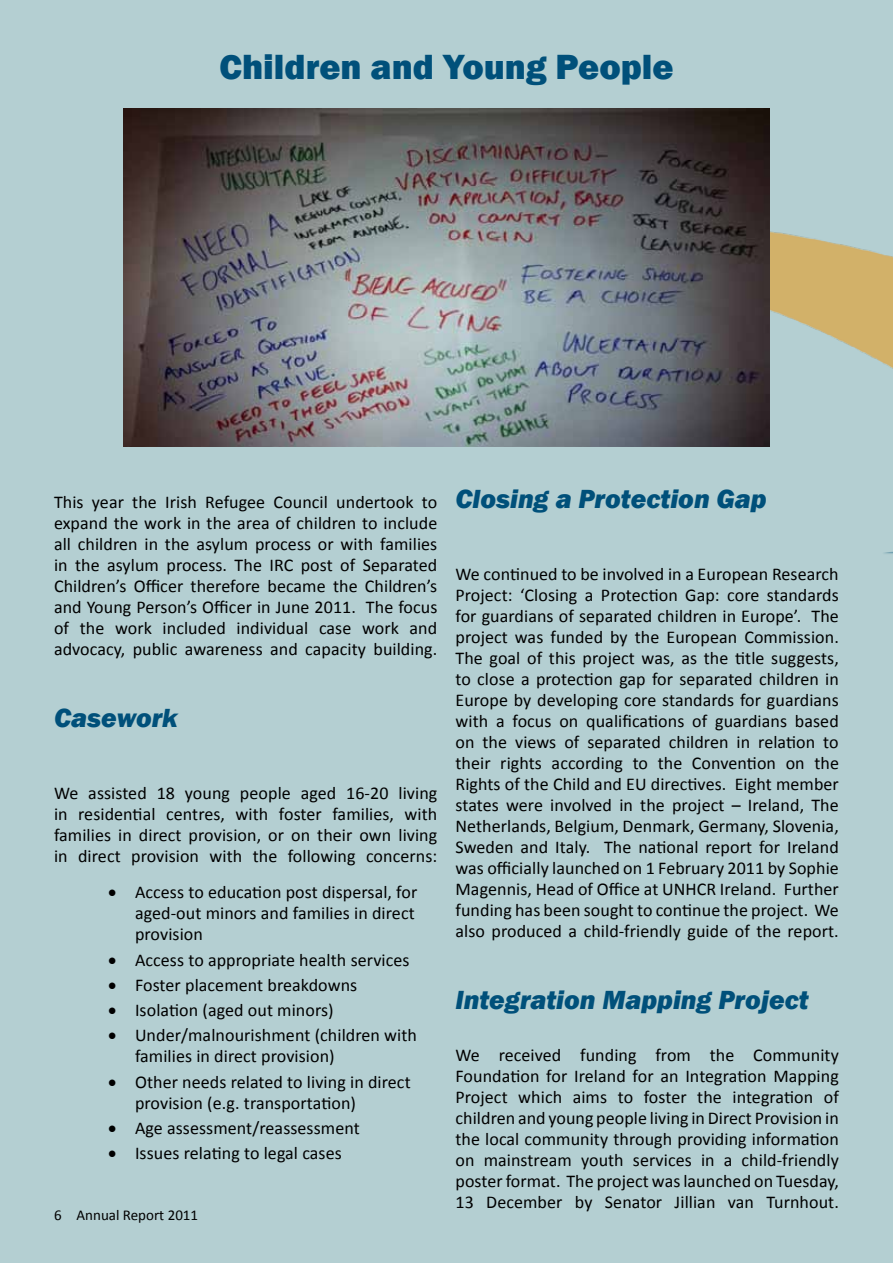
<style>
.page{position:relative;width:893px;height:1263px;background:#b4cfd2}
.page>*{position:absolute;margin:0;border:0;box-sizing:border-box;transform-origin:0 0}
.t1{font:800 36px "Franklin Gothic";color:#00507a}
.t2{font:italic 800 27px "Franklin Gothic";color:#00507a}
.t3{font:18px/21px "Calibri";letter-spacing:.005em;color:#000;text-align:justify}
.t4{font:15px "Calibri";color:#000}
</style>
<div class="page">
<img style="left:123px;top:119px;width:770px;height:435px">
<img style="left:124px;top:108px;width:645px;height:338px">
<h1 class="t1" style="left:219px;top:44px;width:456px">Children and Young People</h1>
<p class="t3" style="left:54px;top:492px;width:385px">This year the Irish Refugee Council undertook to expand the work in the area of children to include all children in the asylum process or with families in the asylum process. The IRC post of Separated Children’s Officer therefore became the Children’s and Young Person’s Officer in June 2011. The focus of the work included individual case work and advocacy, public awareness and capacity building.</p>
<h2 class="t2" style="left:54px;top:701px;width:125px">Casework</h2>
<p class="t3" style="left:54px;top:783px;width:385px">We assisted 18 young people aged 16-20 living in residential centres, with foster families, with families in direct provision, or on their own living in direct provision with the following concerns:</p>
<p class="t3" style="left:135px;top:882px;width:284px;text-align:left;text-indent:-27px">• Access to education post dispersal, for aged-out minors and families in direct provision</p>
<p class="t3" style="left:108px;top:949px;width:303px">• Access to appropriate health services</p>
<p class="t3" style="left:108px;top:974px;width:251px">• Foster placement breakdowns</p>
<p class="t3" style="left:108px;top:1000px;width:227px">• Isolation (aged out minors)</p>
<p class="t3" style="left:135px;top:1025px;width:284px;text-indent:-27px">• Under/malnourishment (children with families in direct provision)</p>
<p class="t3" style="left:135px;top:1071px;width:277px;text-indent:-27px">• Other needs related to living in direct provision (e.g. transportation)</p>
<p class="t3" style="left:108px;top:1117px;width:253px">• Age assessment/reassessment</p>
<p class="t3" style="left:108px;top:1143px;width:235px">• Issues relating to legal cases</p>
<p class="t4" style="left:54px;top:1206px;width:146px">6 Annual Report 2011</p>
<h2 class="t2" style="left:455px;top:482px;width:313px">Closing a Protection Gap</h2>
<p class="t3" style="left:455px;top:564px;width:385px">We continued to be involved in a European Research Project: ‘Closing a Protection Gap: core standards for guardians of separated children in Europe’. The project was funded by the European Commission.<br>The goal of this project was, as the title suggests, to close a protection gap for separated children in Europe by developing core standards for guardians with a focus on qualifications of guardians based on the views of separated children in relation to their rights according to the Convention on the Rights of the Child and EU directives. Eight member states were involved in the project – Ireland, The Netherlands, Belgium, Denmark, Germany, Slovenia, Sweden and Italy. The national report for Ireland was officially launched on 1 February 2011 by Sophie Magennis, Head of Office at UNHCR Ireland. Further funding has been sought to continue the project. We also produced a child-friendly guide of the report.</p>
<h2 class="t2" style="left:455px;top:983px;width:355px">Integration Mapping Project</h2>
<p class="t3" style="left:455px;top:1045px;width:385px">We received funding from the Community Foundation for Ireland for an Integration Mapping Project which aims to foster the integration of children and young people living in Direct Provision in the local community through providing information on mainstream youth services in a child-friendly poster format. The project was launched on Tuesday, 13 December by Senator Jillian van Turnhout.</p>
</div>
